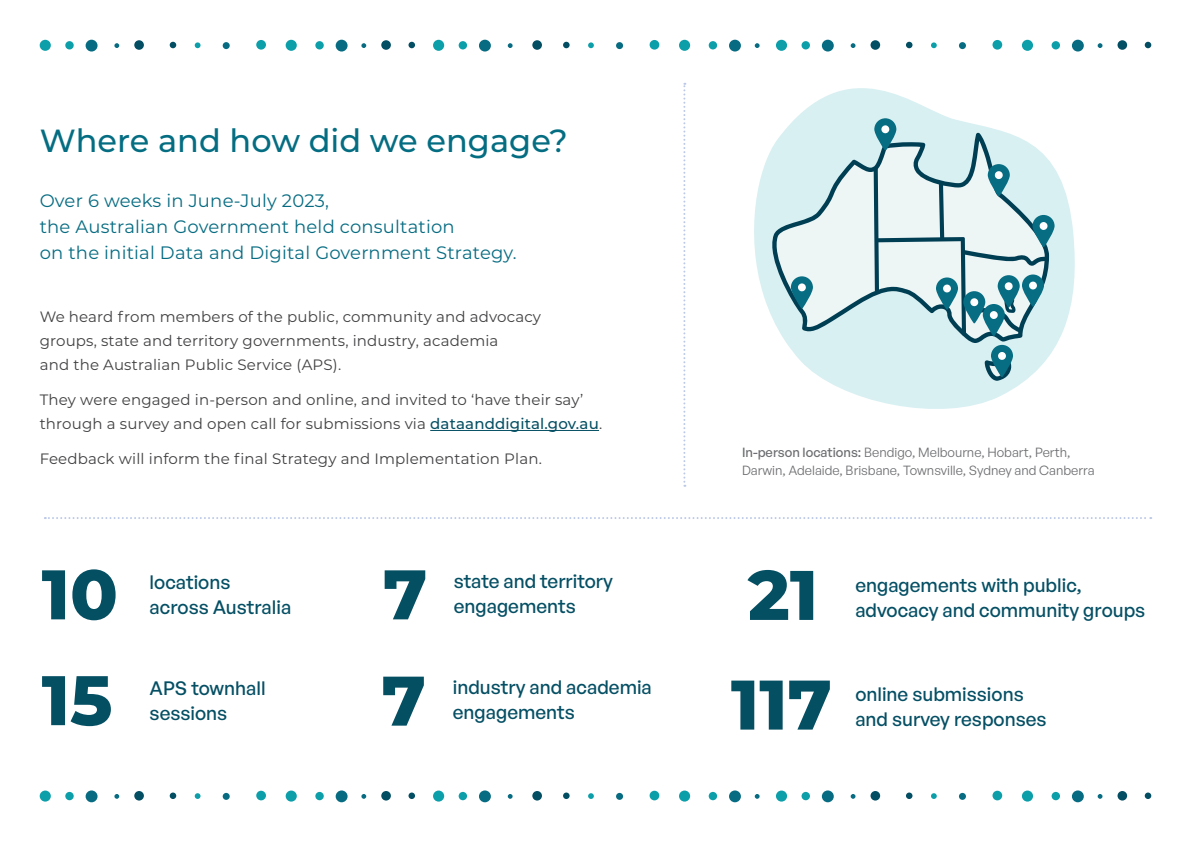
<style>
.page{position:relative;width:1191px;height:842px;background:#fff}
.page>*{position:absolute;margin:0;border:0;box-sizing:border-box;transform-origin:0 0}
.pull_number{font:800 70px "Montserrat";color:#054f63}
.t1{font:500 32px "Montserrat";color:#046d82}
.pull_quote_2{font:500 19px/25px "General Sans";color:#054f64}
.para_text_alt{font:18px/26px "Montserrat";letter-spacing:.01em;color:#076c82}
.para_text_alt-2{font:15px/24px "Montserrat";letter-spacing:.01em;color:#414042}
.t2{font:13px/18px "General Sans";color:#6d6e71}
.s1{font-weight:500;color:#054f63}
.s2{font-weight:500}
</style>
<div class="page">
<div style="left:223px;top:42px;width:7px;height:7px;background:#076c82;border-radius:50%"></div>
<svg style="left:114px;top:43px;width:5px;height:5px"></svg>
<div style="left:86px;top:40px;width:12px;height:12px;background:#076c82;border-radius:50%"></div>
<svg style="left:170px;top:42px;width:6px;height:6px"></svg>
<div style="left:134px;top:40px;width:10px;height:10px;background:#044e63;border-radius:50%"></div>
<div style="left:256px;top:40px;width:10px;height:10px;background:#0c9faa;border-radius:50%"></div>
<svg style="left:195px;top:42px;width:5px;height:6px"></svg>
<div style="left:65px;top:41px;width:9px;height:8px;background:#0c9faa;border-radius:50%"></div>
<div style="left:40px;top:40px;width:11px;height:11px;background:#0c9faa;border-radius:50%"></div>
<svg style="left:361px;top:43px;width:5px;height:5px"></svg>
<svg style="left:336px;top:40px;width:11px;height:12px"></svg>
<div style="left:408px;top:42px;width:7px;height:6px;background:#044e63;border-radius:50%"></div>
<div style="left:381px;top:40px;width:10px;height:10px;background:#044e63;border-radius:50%"></div>
<div style="left:315px;top:41px;width:9px;height:8px;background:#0c9faa;border-radius:50%"></div>
<div style="left:286px;top:40px;width:11px;height:11px;background:#0c9faa;border-radius:50%"></div>
<div style="left:616px;top:42px;width:7px;height:7px;background:#076c82;border-radius:50%"></div>
<svg style="left:508px;top:43px;width:4px;height:5px"></svg>
<div style="left:479px;top:40px;width:12px;height:12px;background:#076c82;border-radius:50%"></div>
<svg style="left:563px;top:42px;width:6px;height:6px"></svg>
<div style="left:532px;top:40px;width:10px;height:10px;background:#044e63;border-radius:50%"></div>
<div style="left:649px;top:40px;width:10px;height:10px;background:#0c9faa;border-radius:50%"></div>
<svg style="left:588px;top:42px;width:6px;height:6px"></svg>
<div style="left:458px;top:41px;width:9px;height:8px;background:#0c9faa;border-radius:50%"></div>
<div style="left:433px;top:40px;width:11px;height:11px;background:#0c9faa;border-radius:50%"></div>
<svg style="left:729px;top:40px;width:12px;height:12px"></svg>
<div style="left:708px;top:41px;width:9px;height:8px;background:#0c9faa;border-radius:50%"></div>
<div style="left:679px;top:40px;width:11px;height:11px;background:#0c9faa;border-radius:50%"></div>
<div style="left:822px;top:40px;width:11px;height:12px;background:#076c82;border-radius:50%"></div>
<svg style="left:870px;top:40px;width:10px;height:10px"></svg>
<svg style="left:992px;top:40px;width:10px;height:10px"></svg>
<svg style="left:801px;top:41px;width:9px;height:8px"></svg>
<div style="left:776px;top:40px;width:11px;height:11px;background:#0c9faa;border-radius:50%"></div>
<svg style="left:1097px;top:43px;width:5px;height:5px"></svg>
<svg style="left:1072px;top:40px;width:11px;height:12px"></svg>
<div style="left:1144px;top:42px;width:7px;height:6px;background:#044e63;border-radius:50%"></div>
<div style="left:1117px;top:40px;width:10px;height:10px;background:#044e63;border-radius:50%"></div>
<svg style="left:1051px;top:41px;width:9px;height:8px"></svg>
<div style="left:1022px;top:40px;width:11px;height:11px;background:#0c9faa;border-radius:50%"></div>
<div style="left:223px;top:793px;width:7px;height:7px;background:#076c82;border-radius:50%"></div>
<svg style="left:114px;top:794px;width:5px;height:5px"></svg>
<div style="left:86px;top:790px;width:12px;height:12px;background:#076c82;border-radius:50%"></div>
<div style="left:170px;top:792px;width:6px;height:7px;background:#044e63;border-radius:50%"></div>
<div style="left:134px;top:791px;width:10px;height:9px;background:#044e63;border-radius:50%"></div>
<div style="left:256px;top:791px;width:10px;height:9px;background:#0c9faa;border-radius:50%"></div>
<svg style="left:195px;top:793px;width:5px;height:6px"></svg>
<div style="left:65px;top:792px;width:9px;height:8px;background:#0c9faa;border-radius:50%"></div>
<div style="left:40px;top:790px;width:11px;height:12px;background:#0c9faa;border-radius:50%"></div>
<svg style="left:361px;top:794px;width:5px;height:5px"></svg>
<svg style="left:336px;top:790px;width:11px;height:12px"></svg>
<div style="left:408px;top:792px;width:7px;height:7px;background:#044e63;border-radius:50%"></div>
<div style="left:381px;top:791px;width:10px;height:9px;background:#044e63;border-radius:50%"></div>
<div style="left:315px;top:792px;width:9px;height:8px;background:#0c9faa;border-radius:50%"></div>
<div style="left:286px;top:790px;width:11px;height:12px;background:#0c9faa;border-radius:50%"></div>
<div style="left:616px;top:793px;width:7px;height:7px;background:#076c82;border-radius:50%"></div>
<svg style="left:508px;top:794px;width:4px;height:5px"></svg>
<div style="left:479px;top:790px;width:12px;height:12px;background:#076c82;border-radius:50%"></div>
<div style="left:563px;top:792px;width:6px;height:7px;background:#044e63;border-radius:50%"></div>
<div style="left:532px;top:791px;width:10px;height:9px;background:#044e63;border-radius:50%"></div>
<div style="left:649px;top:791px;width:10px;height:9px;background:#0c9faa;border-radius:50%"></div>
<svg style="left:588px;top:793px;width:6px;height:6px"></svg>
<div style="left:458px;top:792px;width:9px;height:8px;background:#0c9faa;border-radius:50%"></div>
<div style="left:433px;top:790px;width:11px;height:12px;background:#0c9faa;border-radius:50%"></div>
<svg style="left:754px;top:794px;width:5px;height:5px"></svg>
<svg style="left:729px;top:790px;width:12px;height:12px"></svg>
<div style="left:708px;top:792px;width:9px;height:8px;background:#0c9faa;border-radius:50%"></div>
<div style="left:679px;top:790px;width:11px;height:12px;background:#0c9faa;border-radius:50%"></div>
<div style="left:959px;top:793px;width:7px;height:7px;background:#076c82;border-radius:50%"></div>
<svg style="left:850px;top:794px;width:5px;height:5px"></svg>
<div style="left:822px;top:790px;width:11px;height:12px;background:#076c82;border-radius:50%"></div>
<div style="left:906px;top:792px;width:6px;height:7px;background:#044e63;border-radius:50%"></div>
<div style="left:870px;top:791px;width:10px;height:9px;background:#044e63;border-radius:50%"></div>
<div style="left:992px;top:791px;width:10px;height:9px;background:#0c9faa;border-radius:50%"></div>
<svg style="left:931px;top:793px;width:5px;height:6px"></svg>
<div style="left:801px;top:792px;width:9px;height:8px;background:#0c9faa;border-radius:50%"></div>
<div style="left:776px;top:790px;width:11px;height:12px;background:#0c9faa;border-radius:50%"></div>
<svg style="left:1097px;top:794px;width:5px;height:5px"></svg>
<svg style="left:1072px;top:790px;width:11px;height:12px"></svg>
<div style="left:1144px;top:792px;width:7px;height:7px;background:#044e63;border-radius:50%"></div>
<div style="left:1117px;top:791px;width:10px;height:9px;background:#044e63;border-radius:50%"></div>
<div style="left:1051px;top:792px;width:9px;height:8px;background:#0c9faa;border-radius:50%"></div>
<div style="left:1022px;top:790px;width:11px;height:12px;background:#0c9faa;border-radius:50%"></div>
<svg style="left:754px;top:43px;width:322px;height:366px"></svg>
<svg style="left:769px;top:133px;width:280px;height:210px;background:#d1e5e7"></svg>
<svg style="left:791px;top:276px;width:22px;height:33px"></svg>
<svg style="left:984px;top:345px;width:29px;height:36px"></svg>
<svg style="left:874px;top:118px;width:22px;height:33px"></svg>
<svg style="left:873px;top:164px;width:181px;height:172px;background:#b9d3d8"></svg>
<svg style="left:45px;top:517px;width:1106px;height:2px"></svg>
<svg style="left:683px;top:83px;width:2px;height:404px"></svg>
<hr style="left:430px;top:430px;width:169px;height:1px;background:#054f63">
<h2 class="t1" style="left:40px;top:119px;width:529px">Where and how did we engage?</h2>
<p class="para_text_alt" style="left:40px;top:187px;width:478px">Over 6 weeks in June-July 2023,<br>the Australian Government held consultation<br>on the initial Data and Digital Government Strategy.</p>
<p class="para_text_alt-2" style="left:40px;top:304px;width:503px">We heard from members of the public, community and advocacy groups, state and territory governments, industry, academia<br>and the Australian Public Service (APS).</p>
<p class="para_text_alt-2" style="left:40px;top:387px;width:564px">They were engaged in-person and online, and invited to ‘have their say’ through a survey and open call for submissions via <span class="s1">dataanddigital.gov.au</span>.</p>
<p class="para_text_alt-2" style="left:40px;top:446px;width:503px">Feedback will inform the final Strategy and Implementation Plan.</p>
<p class="t2" style="left:742px;top:443px;width:354px"><span class="s2">In-person locations:</span> Bendigo, Melbourne, Hobart, Perth,<br>Darwin, Adelaide, Brisbane, Townsville, Sydney and Canberra</p>
<p class="pull_number" style="left:42px;top:543px;width:78px">10</p>
<p class="pull_quote_2" style="left:150px;top:569px;width:143px">locations across Australia</p>
<p class="pull_number" style="left:383px;top:543px;width:46px">7</p>
<p class="pull_quote_2" style="left:454px;top:568px;width:161px">state and territory engagements</p>
<p class="pull_number" style="left:748px;top:544px;width:72px">21</p>
<p class="pull_quote_2" style="left:855px;top:572px;width:291px">engagements with public, advocacy and community groups</p>
<p class="pull_number" style="left:42px;top:649px;width:72px">15</p>
<p class="pull_quote_2" style="left:150px;top:675px;width:118px">APS townhall sessions</p>
<p class="pull_number" style="left:381px;top:649px;width:46px">7</p>
<p class="pull_quote_2" style="left:453px;top:674px;width:200px">industry and academia engagements</p>
<p class="pull_number" style="left:731px;top:653px;width:102px">117</p>
<p class="pull_quote_2" style="left:855px;top:681px;width:193px">online submissions and survey responses</p>
</div>
